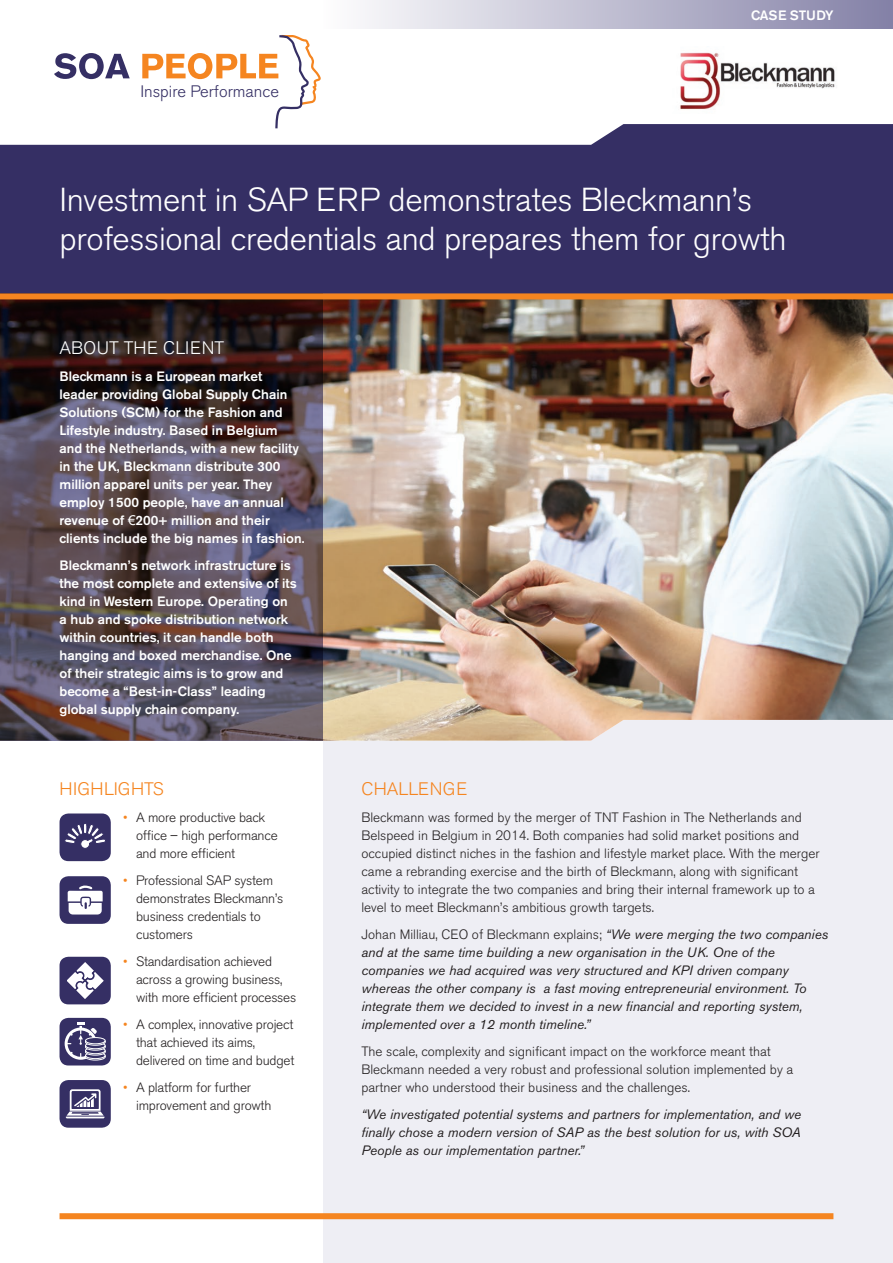
<style>
.page{position:relative;width:893px;height:1263px;background:#fff}
.page>*{position:absolute;margin:0;border:0;box-sizing:border-box;transform-origin:0 0}
.t1{font:300 33px/39px "Akzidenz Grotesk BE";letter-spacing:-.01em;color:#fff}
.t2{font:300 18px "Akzidenz Grotesk BE";letter-spacing:.005em;color:#f58520}
.t3{font:300 18px "Akzidenz Grotesk BE";letter-spacing:.02em;color:#fff}
.t4{font:300 16.5px "Akzidenz Grotesk BE";color:#352f64}
.t5{font:300 13.5px/18px "Akzidenz Grotesk BE";color:#231f20}
.t6{font:500 13.5px/18px "Akzidenz Grotesk BE";color:#fff}
.t7{font:italic 13.5px/18px "Akzidenz Grotesk BE";color:#231f20}
.s1{font-family:"Arial";font-weight:400}
.s2{color:#f58520}
.s3{font-weight:300;font-style:normal}
</style>
<div class="page">
<div style="left:323px;top:672px;width:570px;height:591px;background:#eeeef4"></div>
<img style="left:323px;top:299px;width:570px;height:442px">
<svg style="left:0;top:299px;width:323px;height:442px;background:#4f434c"></svg>
<div style="left:0;top:119px;width:893px;height:174px;background:#352f64"></div>
<svg style="left:0;top:34px;width:893px;height:111px"></svg>
<svg style="left:54px;top:53px;width:76px;height:26px"></svg>
<svg style="left:142px;top:35px;width:179px;height:93px"></svg>
<div style="left:60px;top:1213px;width:773px;height:6px;background:#f58520"></div>
<div style="left:0;top:293px;width:893px;height:6px;background:#f58520"></div>
<div style="left:323px;top:0;width:570px;height:29px;background:linear-gradient(to right,#fefefe,#8381a7)"></div>
<div style="left:60px;top:957px;width:51px;height:47px;background:#352f64;border-radius:9px"></div>
<svg style="left:67px;top:962px;width:37px;height:37px"></svg>
<div style="left:60px;top:1080px;width:51px;height:48px;background:#352f64;border-radius:9px"></div>
<div style="left:60px;top:876px;width:51px;height:48px;background:#352f64;border-radius:9px"></div>
<img style="left:672px;top:47px;width:168px;height:67px">
<div style="left:60px;top:1018px;width:51px;height:47px;background:#352f64;border-radius:9px"></div>
<div style="left:85px;top:1053px;width:21px;height:7px;border:1px solid #fff;border-radius:50%"></div>
<div style="left:85px;top:1052px;width:21px;height:7px;border:1px solid #fff;border-radius:50%"></div>
<div style="left:85px;top:1048px;width:21px;height:7px;border:1px solid #fff;border-radius:50%"></div>
<div style="left:85px;top:1047px;width:21px;height:7px;border:1px solid #fff;border-radius:50%"></div>
<div style="left:85px;top:1043px;width:21px;height:7px;border:1px solid #fff;border-radius:50%"></div>
<div style="left:85px;top:1042px;width:21px;height:7px;border:1px solid #fff;border-radius:50%"></div>
<div style="left:85px;top:1038px;width:21px;height:7px;border:1px solid #fff;border-radius:50%"></div>
<div style="left:85px;top:1037px;width:21px;height:7px;border:1px solid #fff;border-radius:50%"></div>
<svg style="left:65px;top:1022px;width:33px;height:38px"></svg>
<svg style="left:105px;top:1040px;width:1px;height:17px"></svg>
<div style="left:60px;top:813px;width:51px;height:48px;background:#352f64;border-radius:9px"></div>
<svg style="left:65px;top:824px;width:40px;height:25px"></svg>
<svg style="left:66px;top:1089px;width:39px;height:29px"></svg>
<svg style="left:68px;top:885px;width:35px;height:29px"></svg>
<p class="t4" style="left:140px;top:82px;width:140px">Inspire Performance</p>
<p class="t6" style="left:751px;top:6px;width:84px">CASE STUDY</p>
<h1 class="t1" style="left:60px;top:180px;width:728px">Investment in SAP ERP demonstrates Bleckmann’s professional credentials and prepares them for growth</h1>
<h2 class="t3" style="left:60px;top:337px;width:166px">ABOUT THE CLIENT</h2>
<p class="t6" style="left:60px;top:367px;width:246px">Bleckmann is a European market<br>leader providing Global Supply Chain Solutions (SCM) for the Fashion and Lifestyle industry. Based in Belgium<br>and the Netherlands, with a new facility in the UK, Bleckmann distribute 300 million apparel units per year. They employ 1500 people, have an annual revenue of <span class="s1">€</span>200+ million and their clients include the big names in fashion.</p>
<p class="t6" style="left:60px;top:556px;width:239px">Bleckmann’s network infrastructure is the most complete and extensive of its kind in Western Europe. Operating on a hub and spoke distribution network within countries, it can handle both hanging and boxed merchandise. One of their strategic aims is to grow and become a “Best-in-Class” leading global supply chain company.</p>
<h2 class="t2" style="left:60px;top:778px;width:106px">HIGHLIGHTS</h2>
<p class="t5" style="left:136px;top:808px;width:143px;text-indent:-13px"><span class="s2">•</span> A more productive back office – high performance and more efficient</p>
<p class="t5" style="left:136px;top:871px;width:149px;text-indent:-13px"><span class="s2">•</span> Professional SAP system demonstrates Bleckmann’s business credentials to customers</p>
<p class="t5" style="left:136px;top:952px;width:162px;text-indent:-13px"><span class="s2">•</span> Standardisation achieved across a growing business, with more efficient processes</p>
<p class="t5" style="left:136px;top:1015px;width:160px;text-indent:-13px"><span class="s2">•</span> A complex, innovative project that achieved its aims, delivered on time and budget</p>
<p class="t5" style="left:136px;top:1078px;width:137px;text-indent:-13px"><span class="s2">•</span> A platform for further improvement and growth</p>
<h2 class="t2" style="left:361px;top:778px;width:107px">CHALLENGE</h2>
<p class="t5" style="left:361px;top:808px;width:460px">Bleckmann was formed by the merger of TNT Fashion in The Netherlands and Belspeed in Belgium in 2014. Both companies had solid market positions and occupied distinct niches in the fashion and lifestyle market place. With the merger came a rebranding exercise and the birth of Bleckmann, along with significant activity to integrate the two companies and bring their internal framework up to a level to meet Bleckmann’s ambitious growth targets.</p>
<p class="t7" style="left:361px;top:925px;width:468px"><span class="s3">Johan Milliau, CEO of Bleckmann explains;</span> “We were merging the two companies and at the same time building a new organisation in the UK. One of the companies we had acquired was very structured and KPI driven company whereas the other company is a fast moving entrepreneurial environment. To integrate them we decided to invest in a new financial and reporting system, implemented over a 12 month timeline.”</p>
<p class="t5" style="left:361px;top:1042px;width:433px">The scale, complexity and significant impact on the workforce meant that<br>Bleckmann needed a very robust and professional solution implemented by a partner who understood their business and the challenges.</p>
<p class="t7" style="left:361px;top:1105px;width:441px;text-align:justify">“We investigated potential systems and partners for implementation, and we finally chose a modern version of SAP as the best solution for us, with SOA People as our implementation partner.”</p>
</div>
